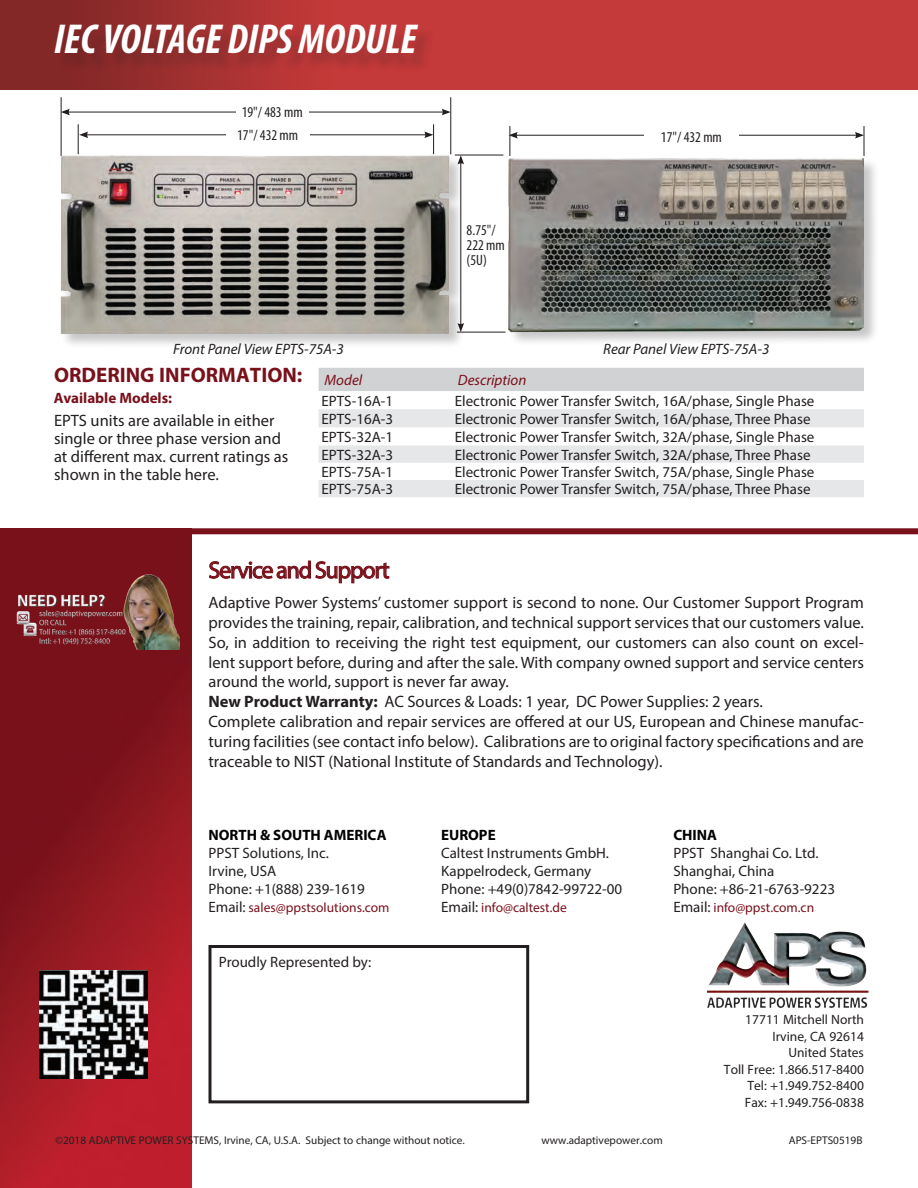
<style>
.page{position:relative;width:918px;height:1188px;background:#fff}
.page>*{position:absolute;margin:0;border:0;box-sizing:border-box;transform-origin:0 0}
.t1{font:italic 700 condensed 42px "Myriad Pro";color:#fff}
.t2{font:24px "Myriad Pro";letter-spacing:-.05em;color:#79111b}
.t3{font:700 21px "Myriad Pro";color:#79111b}
.t4{font:16.5px/19.8px "Myriad Pro";color:#231f20}
.t5{font:15px/18px "Myriad Pro";color:#231f20}
.t6{font:italic 15px "Myriad Pro";color:#231f20}
.t7{font:condensed 15px/15px "Myriad Pro";color:#231f20}
.t8{font:700 15px "Myriad Pro";color:#000}
.t9{font:700 15px "Myriad Pro";color:#79111b}
.t10{font:italic 15px "Myriad Pro";color:#79111b}
.t11{font:13.5px/16.5px "Myriad Pro";color:#231f20;text-align:right}
.t12{font:13.5px "Myriad Pro";color:#79111b}
.t13{font:11.25px "Myriad Pro";color:#231f20}
.s1{font-weight:700}
.s2{font-size:15px;color:#231f20}
</style>
<div class="page">
<img style="left:0;top:0;width:918px;height:90px">
<img style="left:0;top:528px;width:192px;height:660px">
<img style="left:39px;top:970px;width:108px;height:108px">
<img style="left:706px;top:922px;width:163px;height:86px">
<svg style="left:209px;top:560px;width:181px;height:24px"></svg>
<div style="left:208px;top:945px;width:321px;height:158px;border:3px solid #231f20"></div>
<img style="left:14px;top:572px;width:165px;height:77px">
<div style="left:185px;top:528px;width:733px;height:6px;background:#79111b"></div>
<div style="left:58px;top:28px;width:378px;height:44px;background:#231f20;opacity:.25"></div>
<div style="left:319px;top:368px;width:545px;height:23px;background:#d1d2d4"></div>
<svg style="left:319px;top:409px;width:545px;height:88px;fill:#e6e7e9"></svg>
<div style="left:508px;top:158px;width:371px;height:189px;background:#231f20;opacity:.25"></div>
<img style="left:509px;top:157px;width:355px;height:175px">
<hr style="left:457px;top:332px;width:49px;height:1px;background:#231f20">
<hr style="left:78px;top:124px;width:1px;height:30px;background:#231f20">
<hr style="left:433px;top:124px;width:1px;height:30px;background:#231f20">
<hr style="left:86px;top:135px;width:341px;height:1px;background:#231f20">
<svg style="left:79px;top:132px;width:9px;height:6px"></svg>
<svg style="left:424px;top:132px;width:9px;height:6px"></svg>
<div style="left:226px;top:124px;width:83px;height:21px;background:#fff"></div>
<hr style="left:515px;top:135px;width:342px;height:1px;background:#231f20">
<svg style="left:509px;top:132px;width:9px;height:7px"></svg>
<svg style="left:855px;top:132px;width:9px;height:7px"></svg>
<div style="left:644px;top:123px;width:95px;height:27px;background:#fff"></div>
<hr style="left:510px;top:126px;width:1px;height:30px;background:#231f20">
<hr style="left:864px;top:126px;width:1px;height:30px;background:#231f20">
<hr style="left:61px;top:97px;width:1px;height:59px;background:#231f20">
<hr style="left:451px;top:97px;width:1px;height:57px;background:#231f20">
<hr style="left:67px;top:112px;width:377px;height:1px;background:#231f20">
<svg style="left:61px;top:109px;width:9px;height:6px"></svg>
<svg style="left:442px;top:109px;width:9px;height:6px"></svg>
<div style="left:236px;top:98px;width:73px;height:27px;background:#fff"></div>
<hr style="left:455px;top:155px;width:48px;height:1px;background:#231f20">
<div style="left:60px;top:155px;width:405px;height:194px;background:#231f20;opacity:.25"></div>
<img style="left:60px;top:153px;width:393px;height:184px">
<h1 class="t1" style="left:54px;top:13px;width:364px">IEC VOLTAGE DIPS MODULE</h1>
<p class="t7" style="left:242px;top:105px;width:63px">19"/ 483 mm</p>
<p class="t7" style="left:237px;top:127px;width:63px">17"/ 432 mm</p>
<p class="t7" style="left:661px;top:129px;width:63px">17"/ 432 mm</p>
<p class="t7" style="left:467px;top:223px;width:40px">8.75"/<br>222 mm (5U)</p>
<p class="t6" style="left:173px;top:340px;width:172px">Front Panel View EPTS-75A-3</p>
<p class="t6" style="left:603px;top:340px;width:168px">Rear Panel View EPTS-75A-3</p>
<p class="t3" style="left:54px;top:361px;width:310px">ORDERING INFORMATION: <sub>Model</sub></p>
<p class="t10" style="left:458px;top:371px;width:70px">Description</p>
<p class="t5" style="left:322px;top:391px;width:73px">EPTS-16A-1</p>
<p class="t5" style="left:455px;top:391px;width:361px">Electronic Power Transfer Switch, 16A/phase, Single Phase</p>
<p class="t5" style="left:322px;top:410px;width:73px">EPTS-16A-3</p>
<p class="t5" style="left:455px;top:410px;width:357px">Electronic Power Transfer Switch, 16A/phase, Three Phase</p>
<p class="t5" style="left:322px;top:428px;width:73px">EPTS-32A-1</p>
<p class="t5" style="left:455px;top:428px;width:361px">Electronic Power Transfer Switch, 32A/phase, Single Phase</p>
<p class="t5" style="left:322px;top:445px;width:73px">EPTS-32A-3</p>
<p class="t5" style="left:455px;top:445px;width:357px">Electronic Power Transfer Switch, 32A/phase, Three Phase</p>
<p class="t5" style="left:322px;top:463px;width:73px">EPTS-75A-1</p>
<p class="t5" style="left:455px;top:463px;width:361px">Electronic Power Transfer Switch, 75A/phase, Single Phase</p>
<p class="t5" style="left:322px;top:480px;width:73px">EPTS-75A-3</p>
<p class="t5" style="left:455px;top:480px;width:357px">Electronic Power Transfer Switch, 75A/phase, Three Phase</p>
<p class="t9" style="left:54px;top:389px;width:120px">Available Models:</p>
<p class="t4" style="left:54px;top:412px;width:236px;line-height:18px">EPTS units are available in either single or three phase version and at different max. current ratings as shown in the table here.</p>
<h2 class="t2" style="left:208px;top:555px;width:183px">Service and Support</h2>
<p class="t4" style="left:208px;top:593px;width:657px">Adaptive Power Systems’ customer support is second to none. Our Customer Support Program provides the training, repair, calibration, and technical support services that our customers value.<br>So, in addition to receiving the right test equipment, our customers can also count on excel&shy;lent support before, during and after the sale. With company owned support and service centers around the world, support is never far away.<br><span class="s1">New Product Warranty:</span> AC Sources &amp; Loads: 1 year, DC Power Supplies: 2 years.<br>Complete calibration and repair services are offered at our US, European and Chinese manufac&shy;turing facilities (see contact info below). Calibrations are to original factory specifications and are traceable to NIST (National Institute of Standards and Technology).</p>
<p class="t8" style="left:208px;top:825px;width:180px">NORTH &amp; SOUTH AMERICA</p>
<p class="t5" style="left:208px;top:844px;width:158px">PPST Solutions, Inc.<br>Irvine, USA<br>Phone: +1(888) 239-1619</p>
<p class="t12" style="left:208px;top:899px;width:182px"><span class="s2">Email:</span> sales@ppstsolutions.com</p>
<p class="t5" style="left:219px;top:952px;width:154px">Proudly Represented by:</p>
<p class="t8" style="left:441px;top:825px;width:56px">EUROPE</p>
<p class="t5" style="left:441px;top:844px;width:182px">Caltest Instruments GmbH.<br>Kappelrodeck, Germany<br>Phone: +49(0)7842-99722-00</p>
<p class="t12" style="left:441px;top:899px;width:127px"><span class="s2">Email:</span> info@caltest.de</p>
<p class="t8" style="left:673px;top:825px;width:45px">CHINA</p>
<p class="t5" style="left:673px;top:844px;width:163px">PPST Shanghai Co. Ltd.<br>Shanghai, China<br>Phone: +86-21-6763-9223</p>
<p class="t12" style="left:673px;top:899px;width:142px"><span class="s2">Email:</span> info@ppst.com.cn</p>
<p class="t13" style="left:56px;top:1133px;width:411px">©2018 ADAPTIVE POWER SYSTEMS, Irvine, CA, U.S.A. Subject to change without notice.</p>
<p class="t13" style="left:542px;top:1133px;width:123px">www.adaptivepower.com</p>
<p class="t11" style="left:724px;top:1011px;width:142px">17711 Mitchell North<br>Irvine, CA 92614<br>United States<br>Toll Free: 1.866.517-8400<br>Tel: +1.949.752-8400<br>Fax: +1.949.756-0838</p>
<p class="t13" style="left:789px;top:1133px;width:75px">APS-EPTS0519B</p>
</div>
